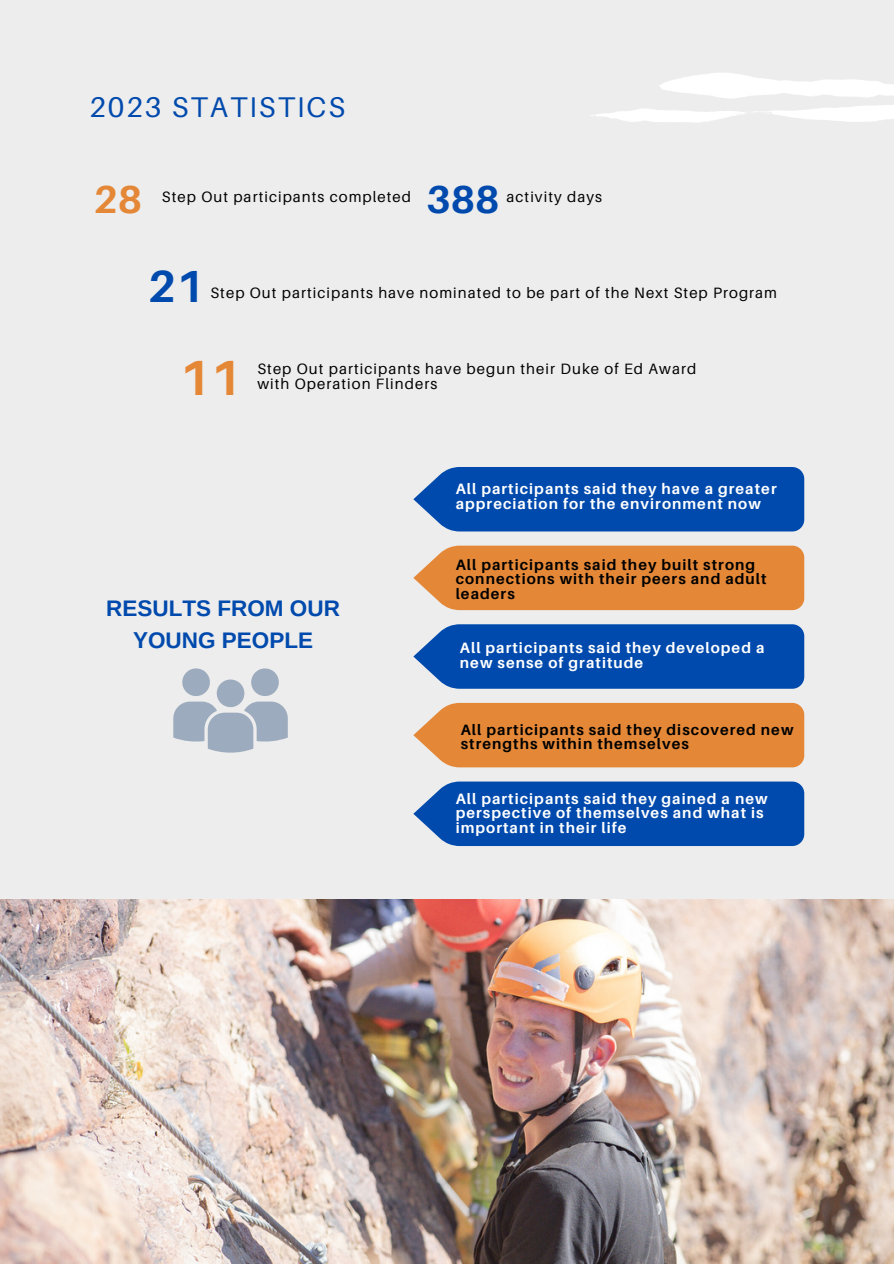
<style>
.page{position:relative;width:894px;height:1264px;background:#fff}
.page>*{position:absolute;margin:0;border:0;box-sizing:border-box;transform-origin:0 0}
.t1{font:700 49.5px "Aileron";color:#e48838}
.t2{font:700 45px "Aileron";color:#004aad}
.t3{font:700 39px "Aileron";color:#004aad}
.t4{font:700 39px "Aileron";color:#e48838}
.t5{font:28.5px "Aileron";letter-spacing:.07em;color:#004aad}
.t6{font:700 22.5px/31.5px "Arimo";color:#004aad;text-align:center}
.t7{font:700 15px/14.7px "Aileron";letter-spacing:.07em;color:#fff}
.t8{font:15px "Aileron";letter-spacing:.07em;color:#000}
.t9{font:700 15px/14.7px "Aileron";letter-spacing:.07em;color:#000}
</style>
<div class="page">
<div style="left:0;top:0;width:893px;height:1263px;background:#ededed"></div>
<img style="left:0;top:899px;width:893px;height:364px">
<svg style="left:591px;top:105px;width:302px;height:17px"></svg>
<svg style="left:659px;top:73px;width:234px;height:25px"></svg>
<div style="left:413px;top:467px;width:390px;height:64px;background:#004aad"></div>
<div style="left:413px;top:624px;width:390px;height:64px;background:#004aad"></div>
<svg style="left:413px;top:545px;width:390px;height:65px;background:#e48e43"></svg>
<svg style="left:413px;top:781px;width:390px;height:65px;background:#0e54b0"></svg>
<div style="left:413px;top:703px;width:390px;height:64px;background:#e48838"></div>
<svg style="left:173px;top:668px;width:115px;height:85px"></svg>
<h2 class="t5" style="left:89px;top:89px;width:257px">2023 STATISTICS</h2>
<p class="t4" style="left:93px;top:175px;width:50px">28</p>
<h1 class="t8" style="left:162px;top:188px;width:250px">Step Out participants completed</h1>
<h1 class="t8" style="left:506px;top:188px;width:97px">activity days</h1>
<h4 class="t3" style="left:426px;top:175px;width:75px">388</h4>
<p class="t2" style="left:148px;top:259px;width:58px">21</p>
<p class="t8" style="left:210px;top:283px;width:568px">Step Out participants have nominated to be part of the Next Step Program</p>
<p class="t1" style="left:179px;top:347px;width:63px">11</p>
<p class="t8" style="left:257px;top:359px;width:440px">Step Out participants have begun their Duke of Ed Award</p>
<p class="t8" style="left:257px;top:374px;width:181px">with Operation Flinders</p>
<h4 class="t6" style="left:106px;top:592px;width:235px">RESULTS FROM OUR<br>YOUNG PEOPLE</h4>
<h4 class="t7" style="left:455px;top:481px;width:322px">All participants said they have a greater appreciation for the environment now</h4>
<p class="t9" style="left:455px;top:556px;width:312px">All participants said they built strong connections with their peers and adult leaders</p>
<p class="t7" style="left:460px;top:640px;width:306px">All participants said they developed a new sense of gratitude</p>
<h3 class="t9" style="left:460px;top:721px;width:334px">All participants said they discovered new strengths within themselves</h3>
<p class="t7" style="left:455px;top:790px;width:313px">All participants said they gained a new perspective of themselves and what is important in their life</p>
</div>
